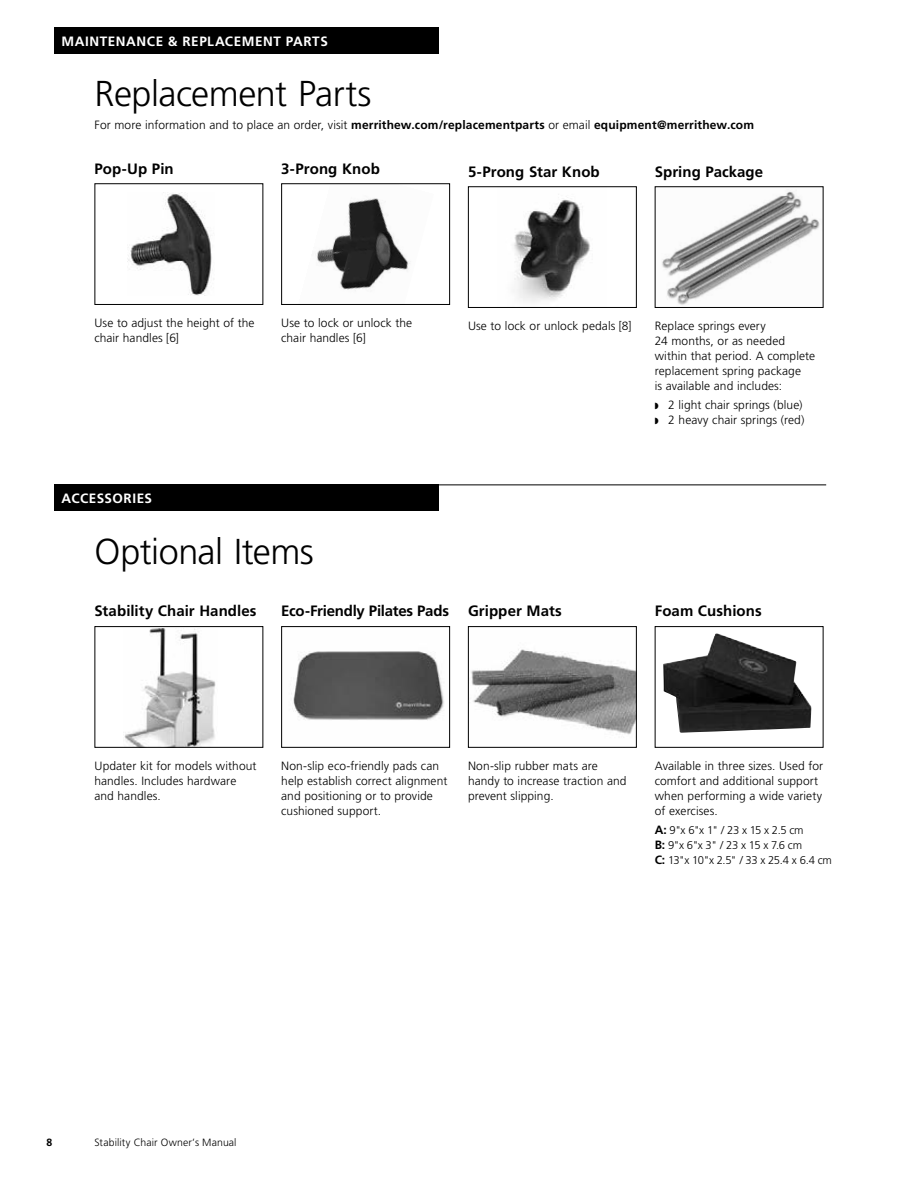
<style>
.page{position:relative;width:918px;height:1188px;background:#fff}
.page>*{position:absolute;margin:0;border:0;box-sizing:border-box;transform-origin:0 0}
.t1{font:300 36px "Frutiger LT Std";letter-spacing:-.015em;color:#000}
.t2{font:700 15px "Frutiger LT Std";letter-spacing:.005em;color:#000}
.t3{font:700 15px "Frutiger LT Std";letter-spacing:-.02em;color:#000}
.t4{font:700 13.5px "Frutiger LT Std";letter-spacing:.04em;color:#fff}
.t5{font:300 12px/15px "Frutiger LT Std";letter-spacing:.005em;color:#000}
.t6{font:700 12px "Frutiger LT Std";letter-spacing:.015em;color:#000}
.t7{font:300 11.25px/15px "Frutiger LT Std";letter-spacing:-.035em;color:#000}
.t8{font:300 10.5px "Frutiger LT Std";letter-spacing:.01em;color:#000}
.t9{font:700 10.5px "Frutiger LT Std";color:#000}
.s1{font-weight:300}
.s2{font-weight:700;font-size:12px}
</style>
<div class="page">
<img style="left:662px;top:191px;width:158px;height:114px">
<div style="left:655px;top:186px;width:169px;height:122px;border:1px solid #000"></div>
<img style="left:514px;top:199px;width:76px;height:103px">
<div style="left:468px;top:186px;width:169px;height:122px;border:1px solid #000"></div>
<img style="left:317px;top:198px;width:93px;height:93px">
<div style="left:281px;top:183px;width:169px;height:122px;border:1px solid #000"></div>
<img style="left:127px;top:193px;width:85px;height:102px">
<div style="left:94px;top:183px;width:169px;height:122px;border:1px solid #000"></div>
<img style="left:124px;top:629px;width:92px;height:117px">
<div style="left:94px;top:626px;width:169px;height:122px;border:1px solid #000"></div>
<img style="left:471px;top:649px;width:164px;height:86px">
<div style="left:468px;top:626px;width:169px;height:122px;border:1px solid #000"></div>
<img style="left:663px;top:633px;width:149px;height:100px">
<div style="left:655px;top:626px;width:169px;height:122px;border:1px solid #000"></div>
<img style="left:291px;top:651px;width:153px;height:69px">
<div style="left:281px;top:626px;width:169px;height:122px;border:1px solid #000"></div>
<div style="left:54px;top:27px;width:385px;height:27px;background:#000"></div>
<div style="left:54px;top:484px;width:385px;height:28px;background:#000"></div>
<hr style="left:94px;top:484px;width:732px;height:1px;background:#000">
<p class="t4" style="left:62px;top:33px;width:268px">MAINTENANCE &amp; REPLACEMENT PARTS</p>
<h1 class="t1" style="left:94px;top:73px;width:279px">Replacement Parts</h1>
<p class="t6" style="left:94px;top:117px;width:661px"><span class="s1">For more information and to place an order, visit</span> merrithew.com/replacementparts <span class="s1">or email</span> equipment@merrithew.com</p>
<p class="t2" style="left:94px;top:160px;width:81px">Pop-Up Pin</p>
<p class="t2" style="left:281px;top:160px;width:100px">3-Prong Knob</p>
<p class="t2" style="left:468px;top:163px;width:133px">5-Prong Star Knob</p>
<p class="t2" style="left:655px;top:163px;width:110px">Spring Package</p>
<p class="t5" style="left:94px;top:316px;width:162px">Use to adjust the height of the chair handles [6]</p>
<p class="t5" style="left:281px;top:316px;width:133px">Use to lock or unlock the chair handles [6]</p>
<p class="t5" style="left:468px;top:319px;width:165px">Use to lock or unlock pedals [8]</p>
<p class="t5" style="left:655px;top:319px;width:162px">Replace springs every<br>24 months, or as needed within that period. A complete replacement spring package<br>is available and includes:</p>
<p class="t5" style="left:668px;top:398px;width:138px">2 light chair springs (blue)<br>2 heavy chair springs (red)</p>
<p class="t4" style="left:62px;top:490px;width:92px">ACCESSORIES</p>
<h1 class="t1" style="left:94px;top:531px;width:221px">Optional Items</h1>
<p class="t2" style="left:94px;top:602px;width:164px">Stability Chair Handles</p>
<p class="t3" style="left:281px;top:602px;width:169px">Eco-Friendly Pilates Pads</p>
<p class="t2" style="left:468px;top:602px;width:95px">Gripper Mats</p>
<p class="t2" style="left:655px;top:602px;width:109px">Foam Cushions</p>
<p class="t5" style="left:94px;top:759px;width:164px">Updater kit for models without handles. Includes hardware and handles.</p>
<p class="t5" style="left:281px;top:759px;width:168px">Non-slip eco-friendly pads can help establish correct alignment and positioning or to provide cushioned support.</p>
<p class="t5" style="left:468px;top:759px;width:160px">Non-slip rubber mats are handy to increase traction and prevent slipping.</p>
<p class="t5" style="left:655px;top:759px;width:170px">Available in three sizes. Used for comfort and additional support when performing a wide variety of exercises.</p>
<p class="t7" style="left:655px;top:823px;width:179px"><span class="s2">A:</span> 9"x 6"x 1" / 23 x 15 x 2.5 cm<br><span class="s2">B:</span> 9"x 6"x 3" / 23 x 15 x 7.6 cm<br><span class="s2">C:</span> 13"x 10"x 2.5" / 33 x 25.4 x 6.4 cm</p>
<p class="t9" style="left:47px;top:1137px;width:7px">8</p>
<p class="t8" style="left:94px;top:1137px;width:144px">Stability Chair Owner’s Manual</p>
</div>
